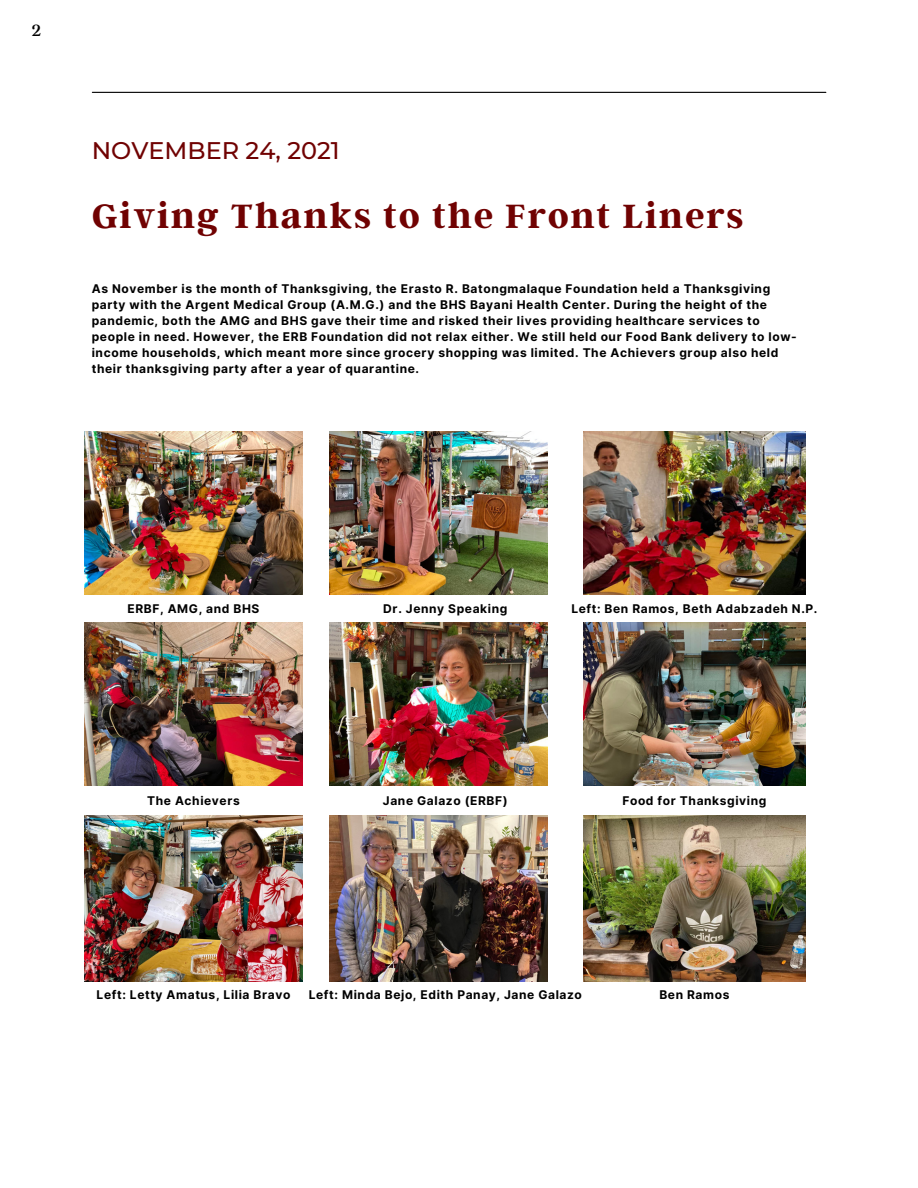
<style>
.page{position:relative;width:918px;height:1188px;background:#fff}
.page>*{position:absolute;margin:0;border:0;box-sizing:border-box;transform-origin:0 0}
.t1{font:700 37.5px "Argent CF";letter-spacing:.05em;color:#700202}
.t2{font:500 24px "Montserrat";color:#700202}
.t3{font:18px "Argent CF";color:#000}
.t4{font:700 12px/16px "Inter";letter-spacing:.05em;color:#000}
</style>
<div class="page">
<hr style="left:92px;top:92px;width:734px;height:1px;background:#000">
<img style="left:85px;top:432px;width:217px;height:163px">
<img style="left:330px;top:432px;width:217px;height:163px">
<img style="left:583px;top:432px;width:223px;height:163px">
<img style="left:330px;top:623px;width:217px;height:163px">
<img style="left:583px;top:623px;width:223px;height:163px">
<img style="left:85px;top:623px;width:217px;height:163px">
<img style="left:85px;top:815px;width:217px;height:167px">
<img style="left:330px;top:815px;width:217px;height:167px">
<img style="left:583px;top:815px;width:223px;height:167px">
<p class="t3" style="left:32px;top:19px;width:11px">2</p>
<p class="t2" style="left:92px;top:136px;width:250px">NOVEMBER 24, 2021</p>
<p class="t1" style="left:92px;top:191px;width:653px">Giving Thanks to the Front Liners</p>
<p class="t4" style="left:92px;top:281px;width:707px">As November is the month of Thanksgiving, the Erasto R. Batongmalaque Foundation held a Thanksgiving party with the Argent Medical Group (A.M.G.) and the BHS Bayani Health Center. During the height of the pandemic, both the AMG and BHS gave their time and risked their lives providing healthcare services to people in need. However, the ERB Foundation did not relax either. We still held our Food Bank delivery to low&shy;income households, which meant more since grocery shopping was limited. The Achievers group also held their thanksgiving party after a year of quarantine.</p>
<p class="t4" style="left:128px;top:601px;width:133px">ERBF, AMG, and BHS</p>
<p class="t4" style="left:383px;top:601px;width:126px">Dr. Jenny Speaking</p>
<p class="t4" style="left:571px;top:601px;width:248px">Left: Ben Ramos, Beth Adabzadeh N.P.</p>
<p class="t4" style="left:147px;top:792px;width:94px">The Achievers</p>
<p class="t4" style="left:383px;top:792px;width:126px">Jane Galazo (ERBF)</p>
<p class="t4" style="left:622px;top:792px;width:146px">Food for Thanksgiving</p>
<p class="t4" style="left:97px;top:986px;width:195px">Left: Letty Amatus, Lilia Bravo</p>
<p class="t4" style="left:309px;top:986px;width:275px">Left: Minda Bejo, Edith Panay, Jane Galazo</p>
<p class="t4" style="left:659px;top:986px;width:72px">Ben Ramos</p>
</div>
